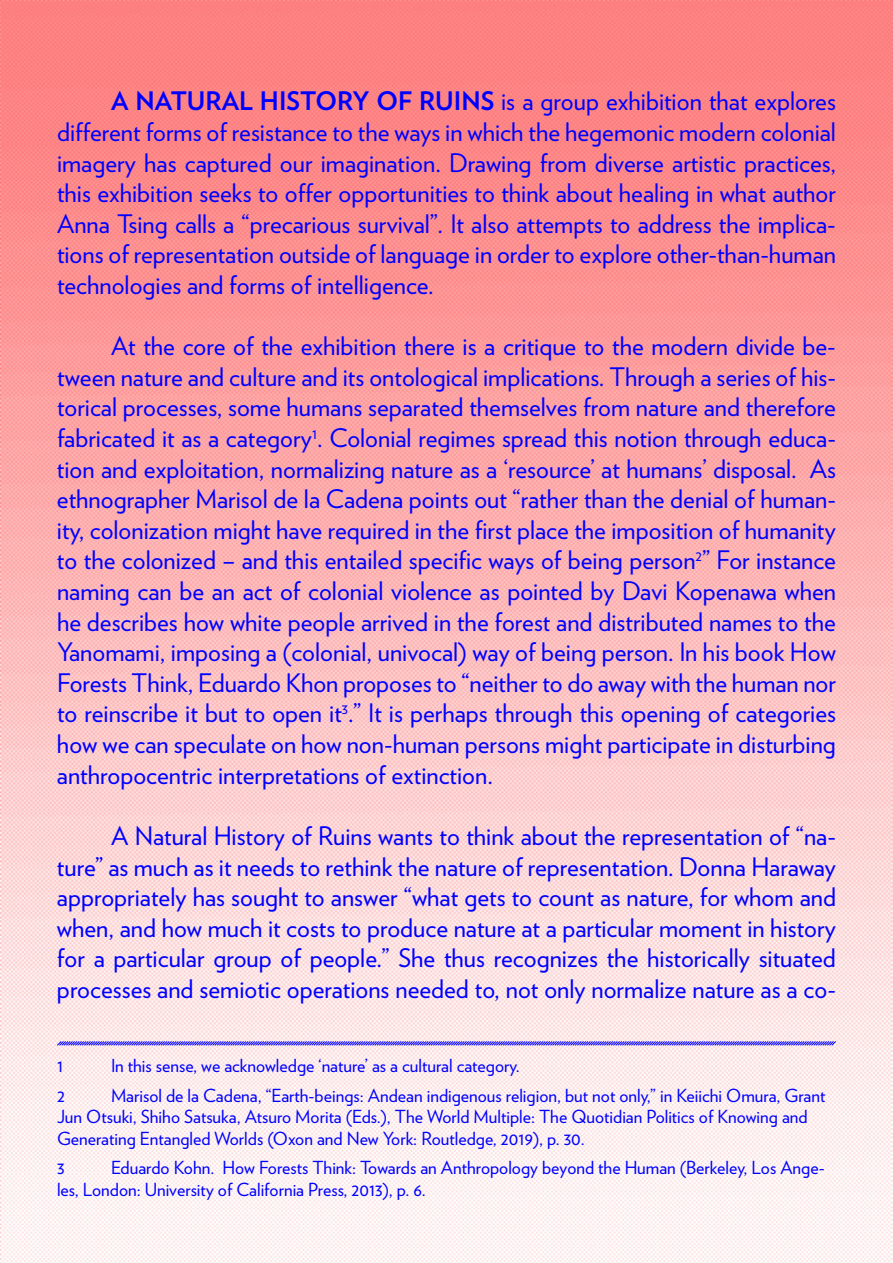
<style>
.page{position:relative;width:893px;height:1263px;background:#fff}
.page>*{position:absolute;margin:0;border:0;box-sizing:border-box;transform-origin:0 0}
.t1{font:25.5px/30.6px "Verlag";color:#00f;text-align:justify}
.t2{font:700 25.5px "Verlag";color:#00f}
.t3{font:18px/21.6px "Verlag";color:#00f}
</style>
<div class="page">
<img style="left:0;top:0;width:893px;height:1263px">
<svg style="left:56px;top:1040px;width:781px;height:6px;background:#9589f1"></svg>
<p class="t2" style="left:111px;top:81px;width:357px">A NATURAL HISTORY OF RUINS</p>
<p class="t1" style="left:57px;top:85px;width:780px;text-indent:444px">is a group exhibition that explores different forms of resistance to the ways in which the hegemonic modern colonial imagery has captured our imagination. Drawing from diverse artistic practices, this exhibition seeks to offer opportunities to think about healing in what author Anna Tsing calls a “precarious survival”. It also attempts to address the implica&shy;tions of representation outside of language in order to explore other-than-human technologies and forms of intelligence.</p>
<p class="t1" style="left:57px;top:329px;width:781px;text-indent:54px">At the core of the exhibition there is a critique to the modern divide be&shy;tween nature and culture and its ontological implications. Through a series of his&shy;torical processes, some humans separated themselves from nature and therefore fabricated it as a category<sup>1</sup>. Colonial regimes spread this notion through educa&shy;tion and exploitation, normalizing nature as a ‘resource’ at humans’ disposal. As ethnographer Marisol de la Cadena points out “rather than the denial of human&shy;ity, colonization might have required in the first place the imposition of humanity to the colonized – and this entailed specific ways of being person<sup>2</sup>” For instance naming can be an act of colonial violence as pointed by Davi Kopenawa when he describes how white people arrived in the forest and distributed names to the Yanomami, imposing a (colonial, univocal) way of being person. In his book How Forests Think, Eduardo Khon proposes to “neither to do away with the human nor to reinscribe it but to open it<sup>3</sup>.” It is perhaps through this opening of categories how we can speculate on how non-human persons might participate in disturbing anthropocentric interpretations of extinction.</p>
<p class="t1" style="left:57px;top:819px;width:781px;text-indent:54px">A Natural History of Ruins wants to think about the representation of “na&shy;ture” as much as it needs to rethink the nature of representation. Donna Haraway appropriately has sought to answer “what gets to count as nature, for whom and when, and how much it costs to produce nature at a particular moment in history for a particular group of people.” She thus recognizes the historically situated processes and semiotic operations needed to, not only normalize nature as a co-</p>
<p class="t3" style="left:57px;top:1054px;width:8px">1</p>
<p class="t3" style="left:111px;top:1054px;width:410px">In this sense, we acknowledge ‘nature’ as a cultural category.</p>
<p class="t3" style="left:57px;top:1083px;width:9px">2</p>
<p class="t3" style="left:57px;top:1083px;width:770px;text-indent:54px">Marisol de la Cadena, “Earth-beings: Andean indigenous religion, but not only,” in Keiichi Omura, Grant<br>Jun Otsuki, Shiho Satsuka, Atsuro Morita (Eds.), The World Multiple: The Quotidian Politics of Knowing and<br>Generating Entangled Worlds (Oxon and New York: Routledge, 2019), p. 30.</p>
<p class="t3" style="left:57px;top:1156px;width:9px">3</p>
<p class="t3" style="left:57px;top:1156px;width:769px;text-indent:54px">Eduardo Kohn. How Forests Think: Towards an Anthropology beyond the Human (Berkeley, Los Ange&shy;les, London: University of California Press, 2013), p. 6.</p>
</div>
